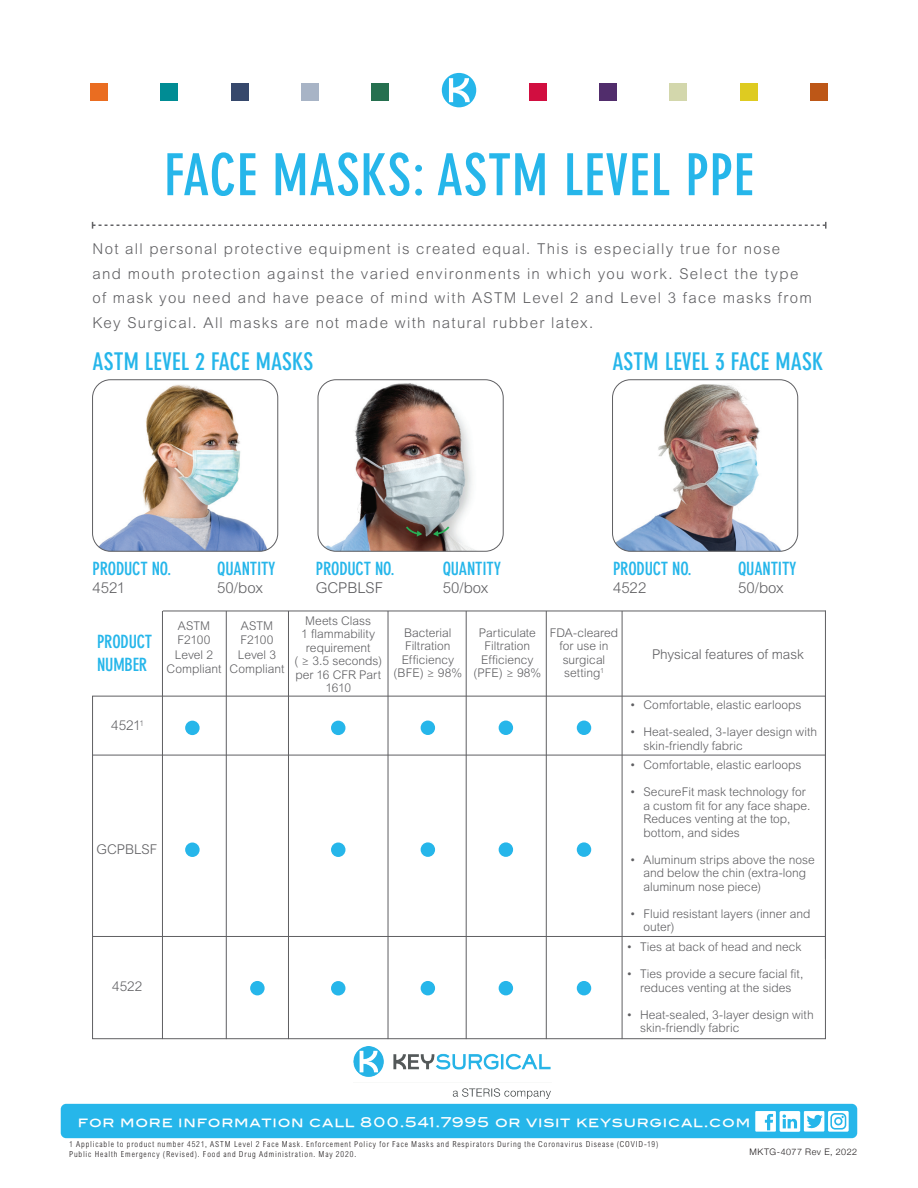
<style>
.page{position:relative;width:918px;height:1188px;background:#fff}
.page>*{position:absolute;margin:0;border:0;box-sizing:border-box;transform-origin:0 0}
.t1{font:700 condensed 57px "DIN Neuzeit Grotesk Pro";letter-spacing:.015em;color:#26b6ea}
.t2{font:700 condensed 24px "DIN Neuzeit Grotesk Pro";letter-spacing:.005em;color:#26b6ea}
.t3{font:700 condensed 18px/22.5px "DIN Neuzeit Grotesk Pro";letter-spacing:-.01em;color:#26b6ea}
.t4{font:300 15px/24.8px "Arial MT Std";letter-spacing:.085em;color:#5f5f62}
.t5{font:300 15px "Arial MT Std";color:#5f5f62}
.t6{font:13.5px "Blair Md ITCTT Medium";letter-spacing:.055em;color:#fff}
.t7{font:300 13.5px "Arial MT Std";letter-spacing:-.005em;color:#5f5f62}
.t8{font:300 12px/13.5px "Arial MT Std";color:#5f5f62;text-align:center}
.t9{font:300 9px "Helvetica Neue";letter-spacing:.055em;color:#231f20}
.t10{font:300 condensed 8.25px/9.9px "Arial MT Std";letter-spacing:.105em;color:#231f20}
</style>
<div class="page">
<svg style="left:92px;top:222px;width:734px;height:7px"></svg>
<div style="left:61px;top:1104px;width:796px;height:34px;background:#26b6ea;border-radius:5px"></div>
<svg style="left:755px;top:1111px;width:45px;height:21px"></svg>
<div style="left:804px;top:1111px;width:20px;height:21px;background:#fff"></div>
<svg style="left:806px;top:1111px;width:43px;height:21px"></svg>
<svg style="left:442px;top:73px;width:34px;height:34px"></svg>
<div style="left:90px;top:83px;width:18px;height:18px;background:#ea6d21"></div>
<div style="left:161px;top:83px;width:17px;height:18px;background:#008c94"></div>
<div style="left:231px;top:83px;width:17px;height:18px;background:#36486c"></div>
<div style="left:301px;top:83px;width:18px;height:18px;background:#a8b4c6"></div>
<div style="left:371px;top:83px;width:18px;height:18px;background:#25704f"></div>
<div style="left:529px;top:83px;width:18px;height:18px;background:#d10e40"></div>
<div style="left:599px;top:83px;width:18px;height:18px;background:#512d6c"></div>
<div style="left:670px;top:83px;width:17px;height:18px;background:#d3d7ac"></div>
<div style="left:740px;top:83px;width:17px;height:18px;background:#decb21"></div>
<div style="left:810px;top:83px;width:18px;height:18px;background:#bd5717"></div>
<img style="left:354px;top:1047px;width:197px;height:52px">
<img style="left:93px;top:380px;width:185px;height:171px">
<div style="left:92px;top:380px;width:186px;height:171px;border:1px solid #5f5f62;border-radius:18px"></div>
<img style="left:318px;top:380px;width:185px;height:171px">
<div style="left:318px;top:380px;width:185px;height:171px;border:1px solid #5f5f62;border-radius:18px"></div>
<img style="left:613px;top:380px;width:185px;height:171px">
<div style="left:612px;top:380px;width:186px;height:171px;border:1px solid #5f5f62;border-radius:18px"></div>
<svg style="left:92px;top:695px;width:734px;height:344px"></svg>
<hr style="left:162px;top:611px;width:1px;height:428px;background:#5f5f62">
<hr style="left:226px;top:611px;width:1px;height:428px;background:#5f5f62">
<hr style="left:288px;top:611px;width:1px;height:428px;background:#5f5f62">
<hr style="left:388px;top:611px;width:1px;height:428px;background:#5f5f62">
<hr style="left:466px;top:611px;width:1px;height:428px;background:#5f5f62">
<hr style="left:546px;top:611px;width:1px;height:428px;background:#5f5f62">
<hr style="left:622px;top:611px;width:1px;height:428px;background:#5f5f62">
<hr style="left:163px;top:611px;width:663px;height:1px;background:#5f5f62">
<hr style="left:825px;top:611px;width:1px;height:348px;background:#5f5f62">
<hr style="left:93px;top:755px;width:732px;height:1px;background:#5f5f62">
<hr style="left:93px;top:936px;width:732px;height:1px;background:#5f5f62">
<div style="left:185px;top:721px;width:15px;height:14px;background:#26b6ea;border-radius:50%"></div>
<div style="left:185px;top:843px;width:15px;height:14px;background:#26b6ea;border-radius:50%"></div>
<div style="left:331px;top:721px;width:14px;height:14px;background:#26b6ea;border-radius:50%"></div>
<div style="left:331px;top:843px;width:14px;height:14px;background:#26b6ea;border-radius:50%"></div>
<div style="left:331px;top:981px;width:14px;height:15px;background:#26b6ea;border-radius:50%"></div>
<div style="left:421px;top:721px;width:14px;height:14px;background:#26b6ea;border-radius:50%"></div>
<div style="left:421px;top:842px;width:14px;height:15px;background:#26b6ea;border-radius:50%"></div>
<div style="left:421px;top:981px;width:14px;height:14px;background:#26b6ea;border-radius:50%"></div>
<div style="left:499px;top:721px;width:14px;height:14px;background:#26b6ea;border-radius:50%"></div>
<div style="left:499px;top:842px;width:14px;height:15px;background:#26b6ea;border-radius:50%"></div>
<div style="left:499px;top:981px;width:14px;height:14px;background:#26b6ea;border-radius:50%"></div>
<div style="left:577px;top:721px;width:14px;height:14px;background:#26b6ea;border-radius:50%"></div>
<div style="left:577px;top:842px;width:14px;height:15px;background:#26b6ea;border-radius:50%"></div>
<div style="left:577px;top:981px;width:14px;height:14px;background:#26b6ea;border-radius:50%"></div>
<div style="left:250px;top:981px;width:15px;height:14px;background:#26b6ea;border-radius:50%"></div>
<h1 class="t1" style="left:164px;top:142px;width:591px">FACE MASKS: ASTM LEVEL PPE</h1>
<p class="t4" style="left:93px;top:236px;width:721px">Not all personal protective equipment is created equal. This is especially true for nose and mouth protection against the varied environments in which you work. Select the type of mask you need and have peace of mind with ASTM Level 2 and Level 3 face masks from Key Surgical. All masks are not made with natural rubber latex.</p>
<h2 class="t2" style="left:93px;top:348px;width:222px">ASTM LEVEL 2 FACE MASKS</h2>
<h2 class="t2" style="left:612px;top:348px;width:212px">ASTM LEVEL 3 FACE MASK</h2>
<h3 class="t3" style="left:93px;top:558px;width:80px">PRODUCT NO.</h3>
<p class="t4" style="left:93px;top:576px;width:34px">4521</p>
<h3 class="t3" style="left:217px;top:558px;width:60px">QUANTITY</h3>
<p class="t4" style="left:217px;top:576px;width:47px">50/box</p>
<h3 class="t3" style="left:316px;top:558px;width:80px">PRODUCT NO.</h3>
<p class="t5" style="left:316px;top:580px;width:69px">GCPBLSF</p>
<h3 class="t3" style="left:443px;top:558px;width:60px">QUANTITY</h3>
<p class="t4" style="left:443px;top:576px;width:47px">50/box</p>
<h3 class="t3" style="left:613px;top:558px;width:80px">PRODUCT NO.</h3>
<p class="t4" style="left:613px;top:576px;width:35px">4522</p>
<h3 class="t3" style="left:738px;top:558px;width:60px">QUANTITY</h3>
<p class="t4" style="left:738px;top:576px;width:47px">50/box</p>
<h3 class="t3" style="left:97px;top:631px;width:57px">PRODUCT<br>NUMBER</h3>
<p class="t7" style="left:111px;top:718px;width:34px">4521<sup>1</sup></p>
<p class="t8" style="left:167px;top:618px;width:56px;line-height:14.4px">ASTM<br>F2100<br>Level 2<br>Compliant</p>
<p class="t8" style="left:230px;top:618px;width:56px;line-height:14.4px">ASTM<br>F2100<br>Level 3<br>Compliant</p>
<p class="t8" style="left:294px;top:614px;width:89px">Meets Class<br>1 flammability requirement<br>( ≥ 3.5 seconds) per 16 CFR Part<br>1610</p>
<p class="t7" style="left:97px;top:841px;width:62px">GCPBLSF</p>
<p class="t7" style="left:112px;top:978px;width:32px">4522</p>
<p class="t8" style="left:394px;top:626px;width:70px">Bacterial<br>Filtration<br>Efficiency (BFE) ≥ 98%</p>
<p class="t8" style="left:474px;top:626px;width:69px">Particulate<br>Filtration<br>Efficiency (PFE) ≥ 98%</p>
<p class="t8" style="left:550px;top:626px;width:70px">FDA-cleared for use in surgical setting<sup>1</sup></p>
<p class="t7" style="left:652px;top:646px;width:153px">Physical features of mask</p>
<p class="t8" style="left:630px;top:698px;width:173px">• Comfortable, elastic earloops</p>
<p class="t8" style="left:643px;top:725px;width:175px;text-align:left;text-indent:-14px">• Heat-sealed, 3-layer design with skin-friendly fabric</p>
<p class="t8" style="left:630px;top:758px;width:173px">• Comfortable, elastic earloops</p>
<p class="t8" style="left:643px;top:785px;width:169px;text-align:left;text-indent:-14px">• SecureFit mask technology for a custom fit for any face shape.<br>Reduces venting at the top, bottom, and sides</p>
<p class="t8" style="left:643px;top:853px;width:173px;text-align:left;text-indent:-14px">• Aluminum strips above the nose and below the chin (extra-long aluminum nose piece)</p>
<p class="t8" style="left:643px;top:907px;width:168px;text-align:left;text-indent:-14px">• Fluid resistant layers (inner and outer)</p>
<p class="t8" style="left:627px;top:940px;width:176px">• Ties at back of head and neck</p>
<p class="t8" style="left:627px;top:967px;width:178px">• Ties provide a secure facial fit, reduces venting at the sides</p>
<p class="t8" style="left:640px;top:1008px;width:175px;text-align:left;text-indent:-14px">• Heat-sealed, 3-layer design with skin-friendly fabric</p>
<p class="t6" style="left:78px;top:1111px;width:674px">FOR MORE INFORMATION CALL 800.541.7995 OR VISIT KEYSURGICAL.COM</p>
<p class="t10" style="left:69px;top:1139px;width:591px">1 Applicable to product number 4521, ASTM Level 2 Face Mask. Enforcement Policy for Face Masks and Respirators During the Coronavirus Disease (COVID-19)<br>Public Health Emergency (Revised). Food and Drug Administration. May 2020.</p>
<p class="t9" style="left:750px;top:1145px;width:109px">MKTG-4077 Rev E, 2022</p>
</div>
